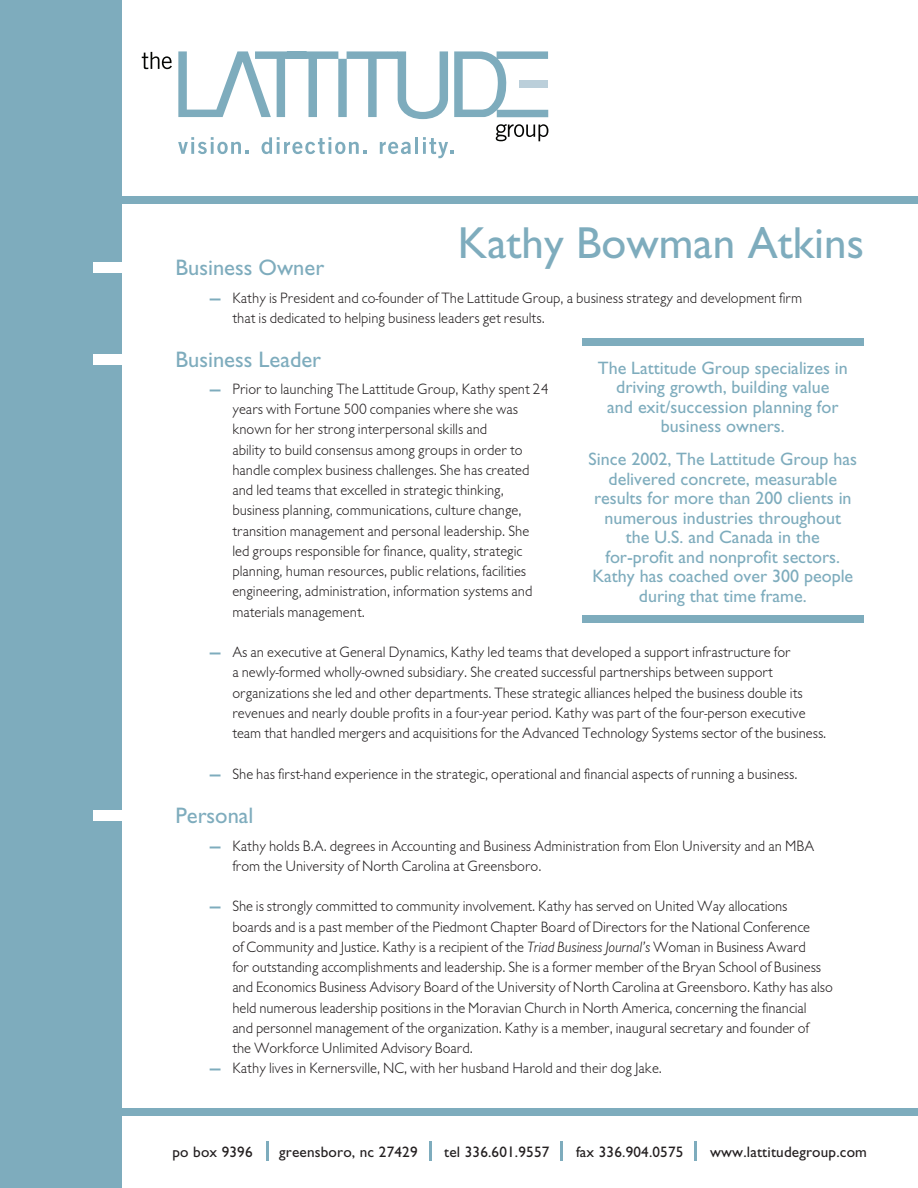
<style>
.page{position:relative;width:918px;height:1188px;background:#fff}
.page>*{position:absolute;margin:0;border:0;box-sizing:border-box;transform-origin:0 0}
.t1{font:45px "Gill Sans";color:#7eacbd}
.t2{font:22.5px "Gill Sans";color:#7eacbd}
.t3{font:18px/19.5px "Gill Sans";color:#7eacbd;text-align:center}
.t4{font:15.6px/20.2px "Gill Sans Lgt";color:#231f20}
.t5{font:15.15px "Gill Sans";letter-spacing:.01em;color:#231f20}
.s1{font-family:"Gill Sans Bld";color:#7eacbd}
.s2{font-family:"Gill Sans Lgt Itl"}
</style>
<div class="page">
<div style="left:0;top:0;width:122px;height:1188px;background:#7eacbd"></div>
<svg style="left:142px;top:52px;width:30px;height:17px"></svg>
<svg style="left:178px;top:51px;width:370px;height:107px"></svg>
<div style="left:94px;top:262px;width:55px;height:11px;background:#fff"></div>
<div style="left:117px;top:1109px;width:801px;height:7px;background:#7eacbd"></div>
<div style="left:117px;top:196px;width:801px;height:8px;background:#7eacbd"></div>
<div style="left:94px;top:354px;width:55px;height:11px;background:#fff"></div>
<div style="left:94px;top:810px;width:55px;height:10px;background:#fff"></div>
<div style="left:582px;top:338px;width:282px;height:7px;background:#7eacbd"></div>
<div style="left:582px;top:615px;width:282px;height:7px;background:#7eacbd"></div>
<svg style="left:267px;top:1141px;width:2px;height:19px"></svg>
<svg style="left:429px;top:1141px;width:2px;height:19px"></svg>
<svg style="left:561px;top:1141px;width:2px;height:19px"></svg>
<hr style="left:694px;top:1141px;width:3px;height:19px;background:#7eacbd">
<h2 class="t2" style="left:176px;top:254px;width:150px">Business Owner</h2>
<h1 class="t1" style="left:458px;top:216px;width:408px">Kathy Bowman Atkins</h1>
<p class="t4" style="left:232px;top:288px;width:571px;text-indent:-22px"><span class="s1">—</span> Kathy is President and co-founder of The Lattitude Group, a business strategy and development firm that is dedicated to helping business leaders get results.</p>
<h2 class="t2" style="left:176px;top:346px;width:147px">Business Leader</h2>
<p class="t3" style="left:598px;top:358px;width:252px">The Lattitude Group specializes in driving growth, building value<br>and exit/succession planning for business owners.</p>
<p class="t3" style="left:589px;top:449px;width:270px">Since 2002, The Lattitude Group has delivered concrete, measurable results for more than 200 clients in numerous industries throughout<br>the U.S. and Canada in the<br>for-profit and nonprofit sectors.<br>Kathy has coached over 300 people during that time frame.</p>
<p class="t4" style="left:232px;top:379px;width:318px;text-indent:-22px"><span class="s1">—</span> Prior to launching The Lattitude Group, Kathy spent 24 years with Fortune 500 companies where she was known for her strong interpersonal skills and<br>ability to build consensus among groups in order to handle complex business challenges. She has created and led teams that excelled in strategic thinking, business planning, communications, culture change, transition management and personal leadership. She led groups responsible for finance, quality, strategic planning, human resources, public relations, facilities engineering, administration, information systems and materials management.</p>
<p class="t4" style="left:232px;top:642px;width:596px;text-indent:-22px"><span class="s1">—</span> As an executive at General Dynamics, Kathy led teams that developed a support infrastructure for<br>a newly-formed wholly-owned subsidiary. She created successful partnerships between support organizations she led and other departments. These strategic alliances helped the business double its revenues and nearly double profits in a four-year period. Kathy was part of the four-person executive team that handled mergers and acquisitions for the Advanced Technology Systems sector of the business.</p>
<p class="t4" style="left:210px;top:764px;width:589px"><span class="s1">—</span> She has first-hand experience in the strategic, operational and financial aspects of running a business.</p>
<h2 class="t2" style="left:176px;top:802px;width:80px">Personal</h2>
<p class="t4" style="left:232px;top:835px;width:583px;text-indent:-22px"><span class="s1">—</span> Kathy holds B.A. degrees in Accounting and Business Administration from Elon University and an MBA from the University of North Carolina at Greensboro.</p>
<p class="t4" style="left:232px;top:896px;width:602px;text-indent:-22px"><span class="s1">—</span> She is strongly committed to community involvement. Kathy has served on United Way allocations<br>boards and is a past member of the Piedmont Chapter Board of Directors for the National Conference<br>of Community and Justice. Kathy is a recipient of the <span class="s2">Triad Business Journal’s</span> Woman in Business Award<br>for outstanding accomplishments and leadership. She is a former member of the Bryan School of Business and Economics Business Advisory Board of the University of North Carolina at Greensboro. Kathy has also held numerous leadership positions in the Moravian Church in North America, concerning the financial<br>and personnel management of the organization. Kathy is a member, inaugural secretary and founder of<br>the Workforce Unlimited Advisory Board.</p>
<p class="t4" style="left:210px;top:1058px;width:454px"><span class="s1">—</span> Kathy lives in Kernersville, NC, with her husband Harold and their dog Jake.</p>
<p class="t5" style="left:172px;top:1143px;width:82px">po box 9396</p>
<p class="t5" style="left:279px;top:1143px;width:140px">greensboro, nc 27429</p>
<p class="t5" style="left:444px;top:1143px;width:107px">tel 336.601.9557</p>
<p class="t5" style="left:576px;top:1143px;width:109px">fax 336.904.0575</p>
<p class="t5" style="left:710px;top:1143px;width:158px">www.lattitudegroup.com</p>
</div>
